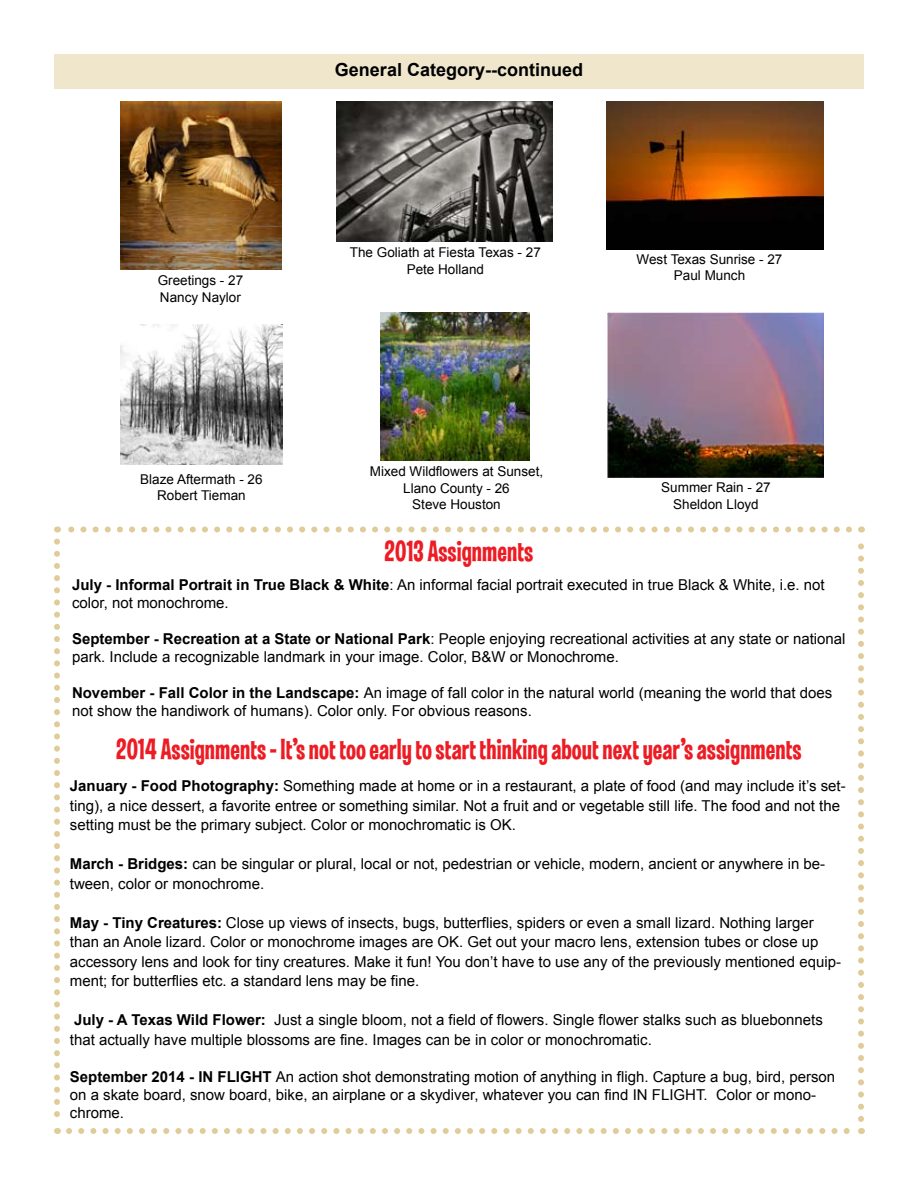
<style>
.page{position:relative;width:918px;height:1188px;background:#fff}
.page>*{position:absolute;margin:0;border:0;box-sizing:border-box;transform-origin:0 0}
.t1{font:30px "Las Vegas OT Jackpot";color:#ed1c24}
.t2{font:700 18px "Arial";color:#000}
.t3{font:15px/19.5px "Arial";color:#000}
.t4{font:13.5px/16.2px "Arial";color:#000;text-align:center}
.s1{font-weight:700}
</style>
<div class="page">
<svg style="left:69px;top:1128px;width:781px;height:6px"></svg>
<svg style="left:54px;top:542px;width:6px;height:592px"></svg>
<svg style="left:858px;top:526px;width:6px;height:593px"></svg>
<svg style="left:57px;top:526px;width:792px;height:6px"></svg>
<img style="left:120px;top:101px;width:162px;height:169px">
<img style="left:337px;top:101px;width:216px;height:140px">
<img style="left:606px;top:101px;width:218px;height:149px">
<img style="left:120px;top:324px;width:162px;height:140px">
<img style="left:381px;top:312px;width:149px;height:148px">
<img style="left:608px;top:312px;width:215px;height:165px">
<div style="left:54px;top:54px;width:810px;height:35px;background:#efe6cc"></div>
<p class="t4" style="left:158px;top:273px;width:87px;text-align:left">Greetings - 27<br>Nancy Naylor</p>
<p class="t2" style="left:335px;top:58px;width:250px">General Category--continued</p>
<p class="t4" style="left:350px;top:245px;width:193px">The Goliath at Fiesta Texas - 27<br>Pete Holland</p>
<p class="t4" style="left:637px;top:251px;width:147px">West Texas Sunrise - 27<br>Paul Munch</p>
<p class="t4" style="left:140px;top:471px;width:124px">Blaze Aftermath - 26<br>Robert Tieman</p>
<p class="t4" style="left:370px;top:464px;width:175px">Mixed Wildflowers at Sunset,<br>Llano County - 26<br>Steve Houston</p>
<h1 class="t1" style="left:385px;top:535px;width:150px">2013 Assignments</h1>
<p class="t4" style="left:661px;top:480px;width:111px">Summer Rain - 27<br>Sheldon Lloyd</p>
<p class="t3" style="left:72px;top:575px;width:754px;line-height:18px"><span class="s1">July - Informal Portrait in True Black &amp; White</span>: An informal facial portrait executed in true Black &amp; White, i.e. not color, not monochrome.</p>
<p class="t3" style="left:72px;top:629px;width:775px;line-height:18px"><span class="s1">September - Recreation at a State or National Park</span>: People enjoying recreational activities at any state or national park. Include a recognizable landmark in your image. Color, B&amp;W or Monochrome.</p>
<p class="t3" style="left:72px;top:683px;width:762px;line-height:18px"><span class="s1">November - Fall Color in the Landscape:</span> An image of fall color in the natural world (meaning the world that does not show the handiwork of humans). Color only. For obvious reasons.</p>
<h1 class="t1" style="left:116px;top:733px;width:687px">2014 Assignments - It’s not too early to start thinking about next year’s assignments</h1>
<p class="t3" style="left:70px;top:776px;width:777px"><span class="s1">January - Food Photography:</span> Something made at home or in a restaurant, a plate of food (and may include it’s set&shy;ting), a nice dessert, a favorite entree or something similar. Not a fruit and or vegetable still life. The food and not the setting must be the primary subject. Color or monochromatic is OK.</p>
<p class="t3" style="left:70px;top:854px;width:757px"><span class="s1">March - Bridges:</span> can be singular or plural, local or not, pedestrian or vehicle, modern, ancient or anywhere in be&shy;tween, color or monochrome.</p>
<p class="t3" style="left:70px;top:913px;width:773px"><span class="s1">May - Tiny Creatures:</span> Close up views of insects, bugs, butterflies, spiders or even a small lizard. Nothing larger than an Anole lizard. Color or monochrome images are OK. Get out your macro lens, extension tubes or close up accessory lens and look for tiny creatures. Make it fun! You don’t have to use any of the previously mentioned equip&shy;ment; for butterflies etc. a standard lens may be fine.</p>
<p class="t3" style="left:70px;top:1010px;width:754px"><span class="s1">July - A Texas Wild Flower:</span> Just a single bloom, not a field of flowers. Single flower stalks such as bluebonnets that actually have multiple blossoms are fine. Images can be in color or monochromatic.</p>
<p class="t3" style="left:70px;top:1068px;width:767px;line-height:18px"><span class="s1">September 2014 - IN FLIGHT</span> An action shot demonstrating motion of anything in fligh. Capture a bug, bird, person on a skate board, snow board, bike, an airplane or a skydiver, whatever you can find IN FLIGHT. Color or mono&shy;chrome.</p>
</div>
